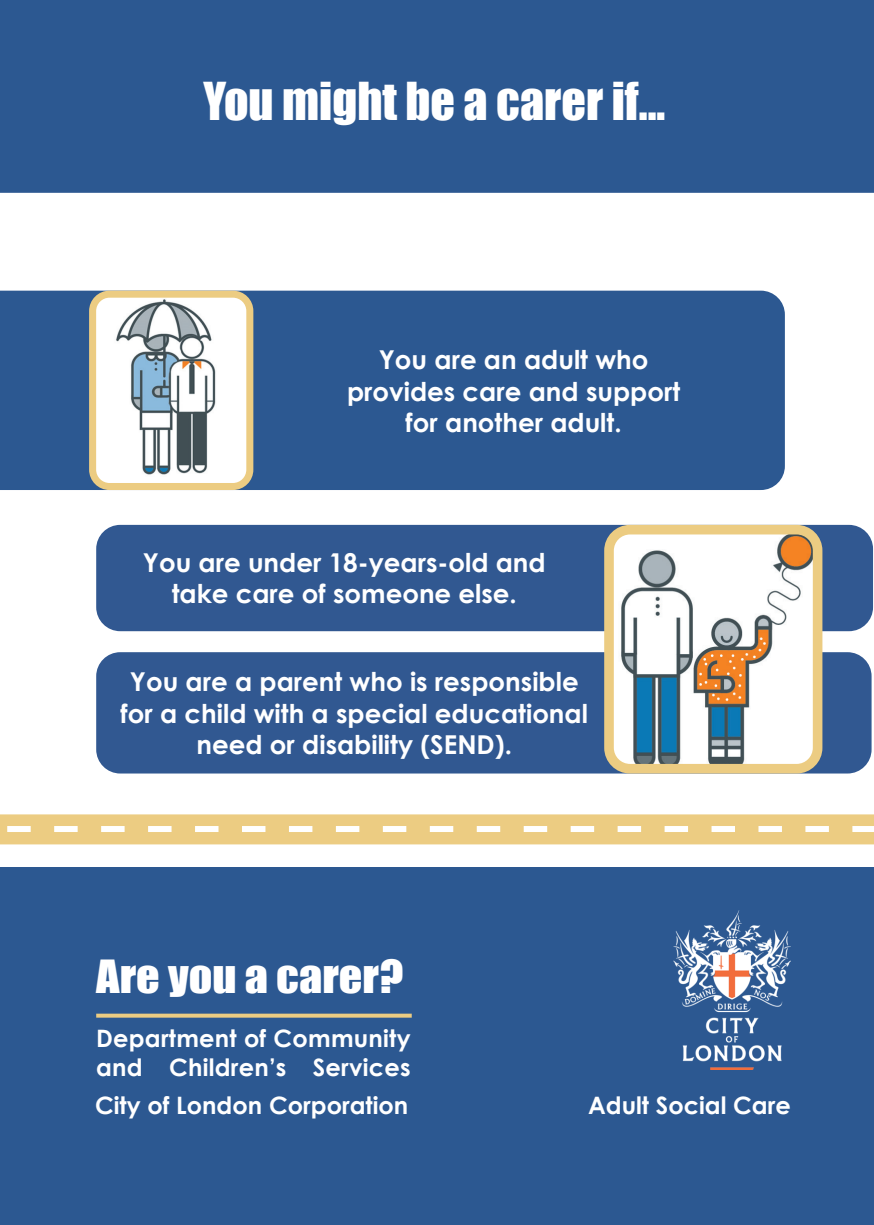
<style>
.page{position:relative;width:874px;height:1225px;background:#fff}
.page>*{position:absolute;margin:0;border:0;box-sizing:border-box;transform-origin:0 0}
.t1{font:48px "Impact";color:#fff}
.t2{font:42px "Impact";color:#fff;scale:1.1 1}
.t3{font:700 26px/31.2px "Century Gothic";color:#fff;text-align:center}
.t4{font:700 24px/28.8px "Century Gothic";letter-spacing:.01em;color:#fff}
</style>
<div class="page">
<div style="left:0;top:867px;width:873px;height:358px;background:#2c5891"></div>
<div style="left:96px;top:652px;width:775px;height:121px;background:#315891;border-radius:24px"></div>
<div style="left:96px;top:525px;width:776px;height:106px;background:#315891;border-radius:24px"></div>
<svg style="left:96px;top:1013px;width:315px;height:4px"></svg>
<img style="left:673px;top:910px;width:117px;height:159px">
<div style="left:0;top:0;width:873px;height:193px;background:#2c5891"></div>
<div style="left:0;top:814px;width:873px;height:30px;background:#eccc82"></div>
<svg style="left:7px;top:826px;width:866px;height:6px"></svg>
<div style="left:0;top:291px;width:784px;height:199px;background:#2c5891"></div>
<img style="left:615px;top:536px;width:196px;height:226px">
<div style="left:604px;top:525px;width:218px;height:248px;border:10px solid #eccc82;border-radius:21px"></div>
<img style="left:93px;top:294px;width:157px;height:192px">
<div style="left:89px;top:291px;width:164px;height:199px;border:7px solid #eccc82;border-radius:17px"></div>
<p class="t1" style="left:203px;top:64px;width:463px">You might be a carer if...</p>
<p class="t3" style="left:347px;top:343px;width:334px">You are an adult who provides care and support for another adult.</p>
<p class="t3" style="left:143px;top:546px;width:404px">You are under 18-years-old and take care of someone else.</p>
<p class="t3" style="left:120px;top:665px;width:468px">You are a parent who is responsible for a child with a special educational need or disability (SEND).</p>
<h1 class="t2" style="left:96px;top:943px;width:280px">Are you a carer?</h1>
<p class="t4" style="left:96px;top:1023px;width:316px">Department of Community and Children’s Services</p>
<p class="t4" style="left:95px;top:1090px;width:314px">City of London Corporation</p>
<p class="t4" style="left:587px;top:1090px;width:204px">Adult Social Care</p>
</div>
